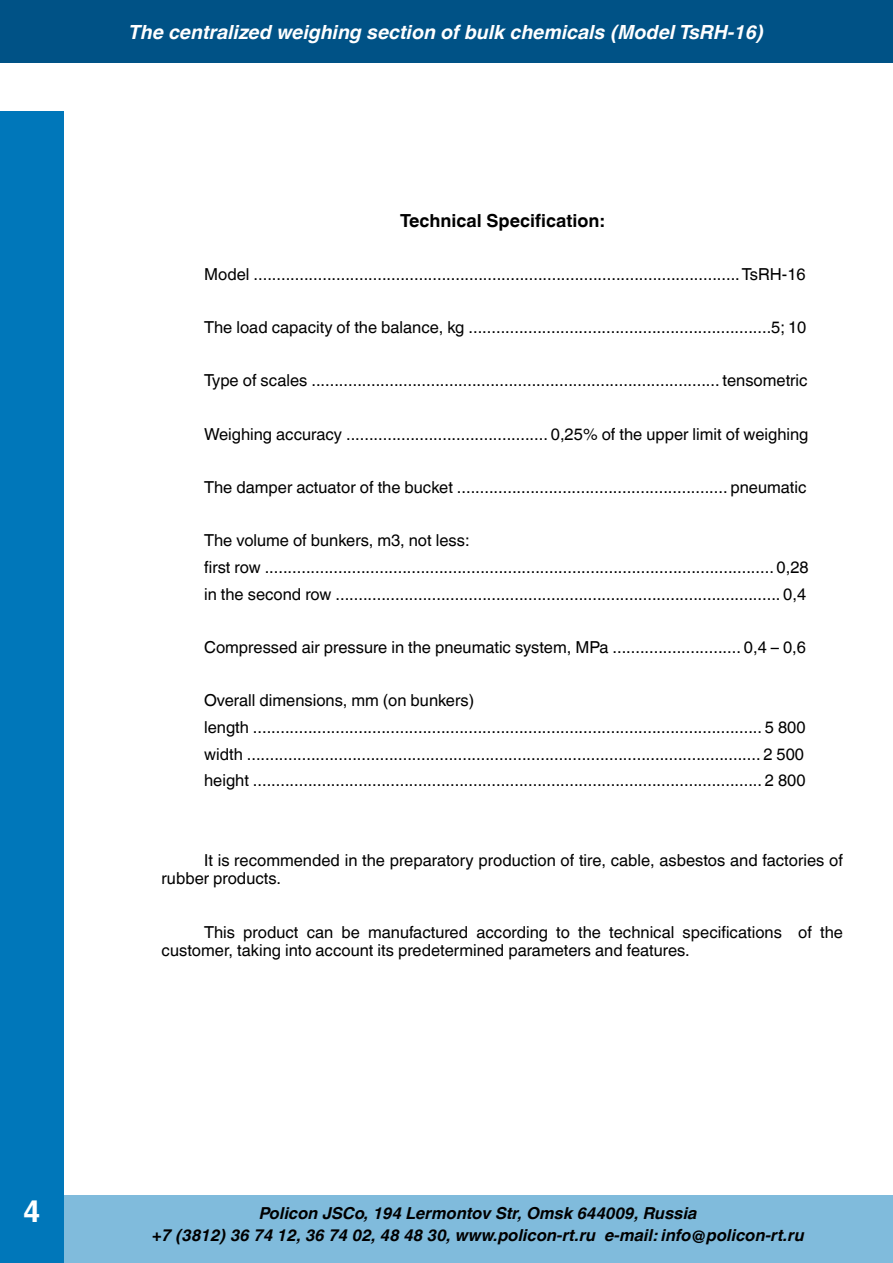
<style>
.page{position:relative;width:893px;height:1263px;background:#fff}
.page>*{position:absolute;margin:0;border:0;box-sizing:border-box;transform-origin:0 0}
.t1{font:700 30px "A1010 Helvetika";color:#fff}
.t2{font:italic 700 19.5px "Helvetica World";color:#fff}
.t3{font:700 18px "Helvetica World";color:#000}
.t4{font:16.5px/26.7px "Helvetica World";color:#000}
.t5{font:italic 700 16.5px/21.6px "Helvetica World";color:#000;text-align:center}
</style>
<div class="page">
<div style="left:0;top:112px;width:64px;height:1151px;background:#0077ba"></div>
<div style="left:0;top:0;width:893px;height:63px;background:#005286"></div>
<div style="left:64px;top:1195px;width:829px;height:68px;background:#80bbdc"></div>
<p class="t2" style="left:129px;top:21px;width:637px">The centralized weighing section of bulk chemicals (Model TsRH-16)</p>
<p class="t3" style="left:400px;top:210px;width:206px">Technical Specification:</p>
<p class="t4" style="left:204px;top:261px;width:603px">Model .......................................................................................................... TsRH-16</p>
<p class="t4" style="left:204px;top:314px;width:604px">The load capacity of the balance, kg ..................................................................5; 10</p>
<p class="t4" style="left:204px;top:367px;width:605px">Type of scales ......................................................................................... tensometric</p>
<p class="t4" style="left:204px;top:421px;width:606px">Weighing accuracy ............................................ 0,25% of the upper limit of weighing</p>
<p class="t4" style="left:204px;top:474px;width:604px">The damper actuator of the bucket ........................................................... pneumatic</p>
<p class="t4" style="left:204px;top:527px;width:606px">The volume of bunkers, m3, not less:<br>first row ............................................................................................................... 0,28 in the second row ................................................................................................. 0,4</p>
<p class="t4" style="left:204px;top:634px;width:603px">Compressed air pressure in the pneumatic system, MPa ............................ 0,4 – 0,6</p>
<p class="t4" style="left:204px;top:687px;width:603px">Overall dimensions, mm (on bunkers)<br>length ............................................................................................................... 5 800 width ................................................................................................................ 2 500 height ............................................................................................................... 2 800</p>
<p class="t4" style="left:162px;top:851px;width:683px;line-height:18.1px;text-indent:43px">It is recommended in the preparatory production of tire, cable, asbestos and factories of rubber products.</p>
<p class="t4" style="left:162px;top:923px;width:683px;line-height:18.1px;text-indent:43px">This product can be manufactured according to the technical specifications of the customer, taking into account its predetermined parameters and features.</p>
<h1 class="t1" style="left:24px;top:1195px;width:18px">4</h1>
<p class="t5" style="left:152px;top:1202px;width:654px">Policon JSCo, 194 Lermontov Str, Omsk 644009, Russia<br>+7 (3812) 36 74 12, 36 74 02, 48 48 30, www.policon-rt.ru e-mail: info@policon-rt.ru</p>
</div>
